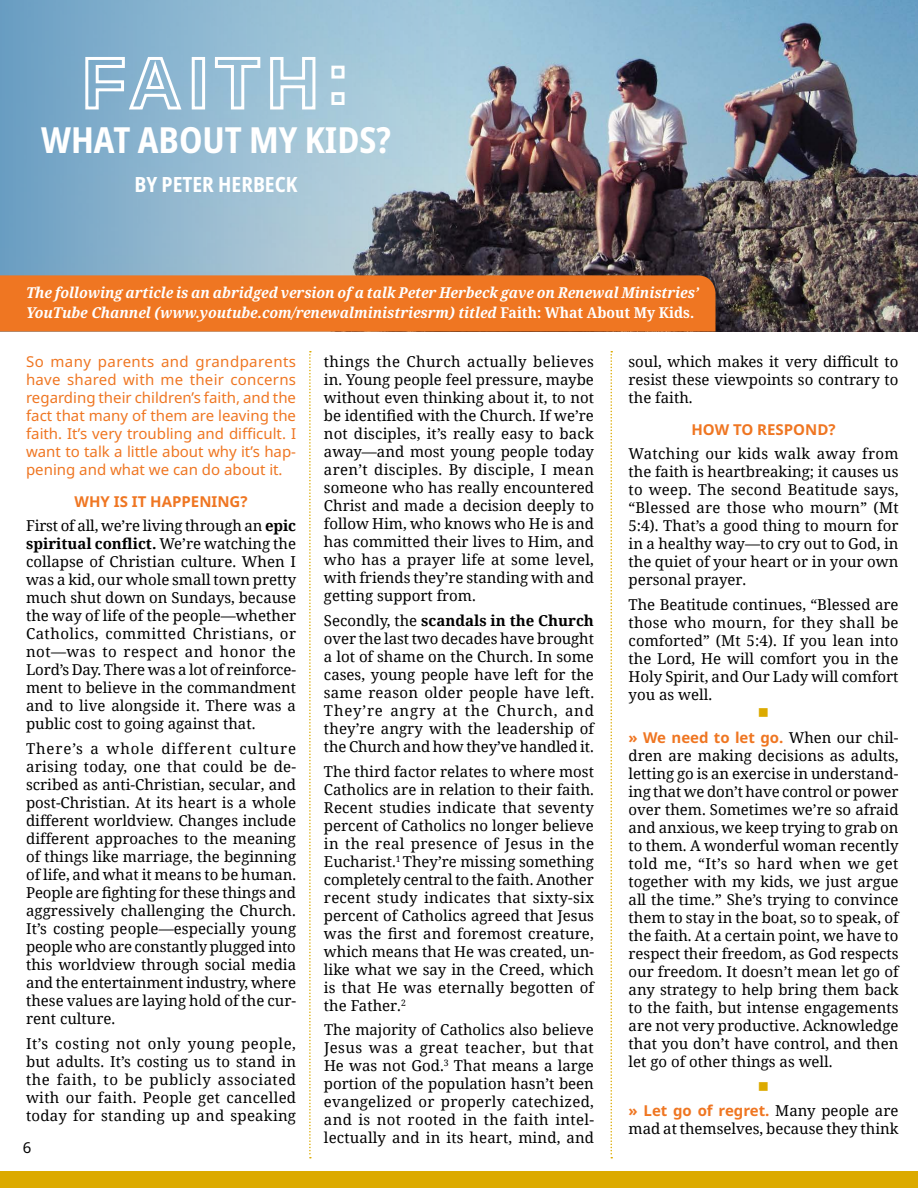
<style>
.page{position:relative;width:918px;height:1188px;background:#fff}
.page>*{position:absolute;margin:0;border:0;box-sizing:border-box;transform-origin:0 0}
.t1{font:700 condensed 36px "Noto Sans";color:#fff}
.t2{font:700 condensed 21px "Noto Sans";color:#fff}
.t3{font:15px/18px "Noto Serif";color:#000;text-align:justify}
.t4{font:15px/18px "Noto Sans";color:#ef7622;text-align:justify}
.t5{font:italic 700 semi-condensed 15px/19.8px "Noto Serif";color:#fff}
.t6{font:700 15px "Noto Sans";color:#ef7622}
.t7{font:15px "Wingdings";color:#dcaa00}
.t8{font:15px "Noto Sans";color:#000}
.s1{font-style:normal}
.s2{font-weight:700}
.s3{font-family:"Noto Serif";font-weight:400;color:#000}
</style>
<div class="page">
<img style="left:0;top:0;width:918px;height:332px">
<div style="left:0;top:1171px;width:918px;height:17px;background:#dcaa00"></div>
<svg style="left:309px;top:351px;width:2px;height:807px"></svg>
<svg style="left:610px;top:351px;width:2px;height:807px"></svg>
<svg style="left:84px;top:55px;width:99px;height:57px"></svg>
<div style="left:192px;top:57px;width:13px;height:53px;border:3px solid #fff"></div>
<svg style="left:213px;top:55px;width:49px;height:56px"></svg>
<svg style="left:269px;top:55px;width:48px;height:56px"></svg>
<svg style="left:330px;top:64px;width:16px;height:42px"></svg>
<div style="left:0;top:275px;width:716px;height:57px;background:#ef7622"></div>
<h1 class="t1" style="left:41px;top:114px;width:351px">WHAT ABOUT MY KIDS?</h1>
<h2 class="t2" style="left:134px;top:169px;width:165px">BY PETER HERBECK</h2>
<p class="t5" style="left:26px;top:283px;width:674px">The following article is an abridged version of a talk Peter Herbeck gave on Renewal Ministries’<br>YouTube Channel (www.youtube.com/renewalministriesrm) titled <span class="s1">Faith: What About My Kids.</span></p>
<p class="t4" style="left:26px;top:353px;width:272px">So many parents and grandparents have shared with me their concerns regarding their children’s faith, and the fact that many of them are leaving the faith. It’s very troubling and difficult. I want to talk a little about why it’s hap&shy;pening and what we can do about it.</p>
<p class="t6" style="left:75px;top:490px;width:174px">WHY IS IT HAPPENING?</p>
<p class="t3" style="left:26px;top:516px;width:272px">First of all, we’re living through an <span class="s2">epic spiritual conflict.</span> We’re watching the collapse of Christian culture. When I was a kid, our whole small town pretty much shut down on Sundays, because the way of life of the people—whether Catholics, committed Christians, or not—was to respect and honor the Lord’s Day. There was a lot of reinforce&shy;ment to believe in the commandment and to live alongside it. There was a public cost to going against that.</p>
<p class="t3" style="left:26px;top:739px;width:272px">There’s a whole different culture arising today, one that could be de&shy;scribed as anti-Christian, secular, and post-Christian. At its heart is a whole different worldview. Changes include different approaches to the meaning of things like marriage, the beginning of life, and what it means to be human.<br>People are fighting for these things and aggressively challenging the Church.<br>It’s costing people—especially young people who are constantly plugged into this worldview through social media and the entertainment industry, where these values are laying hold of the cur&shy;rent culture.</p>
<p class="t3" style="left:26px;top:1034px;width:272px">It’s costing not only young people, but adults. It’s costing us to stand in the faith, to be publicly associated with our faith. People get cancelled today for standing up and speaking</p>
<p class="t8" style="left:23px;top:1137px;width:10px">6</p>
<p class="t3" style="left:324px;top:352px;width:272px">things the Church actually believes in. Young people feel pressure, maybe without even thinking about it, to not be identified with the Church. If we’re not disciples, it’s really easy to back away—and most young people today aren’t disciples. By disciple, I mean someone who has really encountered Christ and made a decision deeply to follow Him, who knows who He is and has committed their lives to Him, and who has a prayer life at some level, with friends they’re standing with and getting support from.</p>
<p class="t3" style="left:324px;top:611px;width:272px">Secondly, the <span class="s2">scandals in the Church </span>over the last two decades have brought a lot of shame on the Church. In some cases, young people have left for the same reason older people have left.<br>They’re angry at the Church, and they’re angry with the leadership of the Church and how they’ve handled it.</p>
<p class="t3" style="left:324px;top:762px;width:272px">The third factor relates to where most Catholics are in relation to their faith.<br>Recent studies indicate that seventy percent of Catholics no longer believe in the real presence of Jesus in the Eucharist.<sup>1</sup> They’re missing something completely central to the faith. Another recent study indicates that sixty-six percent of Catholics agreed that Jesus was the first and foremost creature, which means that He was created, un&shy;like what we say in the Creed, which is that He was eternally begotten of the Father.<sup>2</sup></p>
<p class="t3" style="left:324px;top:1020px;width:272px">The majority of Catholics also believe Jesus was a great teacher, but that He was not God.<sup>3</sup> That means a large portion of the population hasn’t been evangelized or properly catechized, and is not rooted in the faith intel&shy;lectually and in its heart, mind, and</p>
<p class="t3" style="left:629px;top:352px;width:271px">soul, which makes it very difficult to resist these viewpoints so contrary to the faith.</p>
<p class="t6" style="left:691px;top:418px;width:146px">HOW TO RESPOND?</p>
<p class="t3" style="left:629px;top:444px;width:272px">Watching our kids walk away from the faith is heartbreaking; it causes us to weep. The second Beatitude says, “Blessed are those who mourn” (Mt 5:4). That’s a good thing to mourn for in a healthy way—to cry out to God, in the quiet of your heart or in your own personal prayer.</p>
<p class="t3" style="left:629px;top:595px;width:272px">The Beatitude continues, “Blessed are those who mourn, for they shall be comforted” (Mt 5:4). If you lean into the Lord, He will comfort you in the Holy Spirit, and Our Lady will comfort you as well.</p>
<p class="t7" style="left:758px;top:705px;width:13px">■</p>
<p class="t6" style="left:629px;top:727px;width:272px">» We need to let go. <span class="s3">When our chil-</span></p>
<p class="t3" style="left:629px;top:746px;width:272px">dren are making decisions as adults, letting go is an exercise in understand&shy;ing that we don’t have control or power over them. Sometimes we’re so afraid and anxious, we keep trying to grab on to them. A wonderful woman recently told me, “It’s so hard when we get together with my kids, we just argue all the time.” She’s trying to convince them to stay in the boat, so to speak, of the faith. At a certain point, we have to respect their freedom, as God respects our freedom. It doesn’t mean let go of any strategy to help bring them back to the faith, but intense engagements are not very productive. Acknowledge that you don’t have control, and then let go of other things as well.</p>
<p class="t7" style="left:758px;top:1078px;width:13px">■</p>
<p class="t6" style="left:629px;top:1100px;width:271px">» Let go of regret. <span class="s3">Many people are</span></p>
<p class="t3" style="left:629px;top:1119px;width:272px">mad at themselves, because they think</p>
</div>
